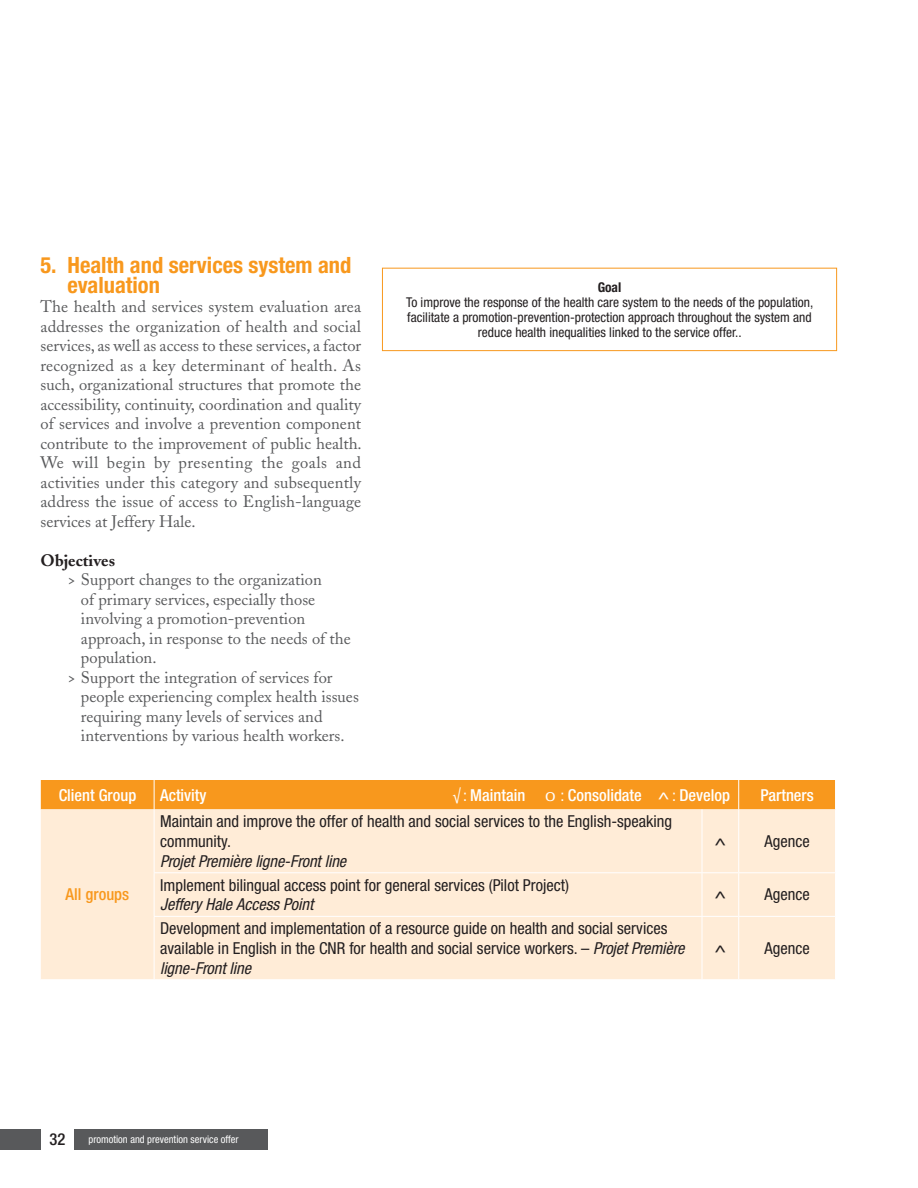
<style>
.page{position:relative;width:918px;height:1188px;background:#fff}
.page>*{position:absolute;margin:0;border:0;box-sizing:border-box;transform-origin:0 0}
.t1{font:700 condensed 22.5px/19.5px "Helvetica Neue LT Std";color:#f8981d}
.t2{font:16.5px/19.5px "Adobe Caslon";color:#58595b;text-align:justify}
.t3{font:condensed 16.5px/19.8px "Helvetica Neue LT Std";color:#231f20}
.t4{font:500 condensed 16.5px "Helvetica Neue LT Std";color:#fff}
.t5{font:italic condensed 16.5px "Helvetica Neue LT Std";letter-spacing:-.005em;color:#231f20}
.t6{font:700 16.5px "Adobe Caslon";color:#231f20}
.t7{font:500 condensed 16.5px "Helvetica Neue LT Std";color:#f8981d}
.t8{font:500 condensed 16.5px "Helvetica Neue LT Std";color:#231f20;scale:1.25 1}
.t9{font:500 condensed 16.5px "Helvetica Neue LT Std";color:#231f20}
.t10{font:condensed 13.5px/15px "Helvetica Neue LT Std";color:#231f20;text-align:center}
.t11{font:700 condensed 13.5px "Helvetica Neue LT Std";color:#231f20}
.t12{font:condensed 10.5px "Helvetica Neue LT Std";color:#fff}
.s1{font-weight:400}
.s2{font-weight:300}
.s3{font-style:italic}
</style>
<div class="page">
<div style="left:75px;top:1129px;width:193px;height:20px;background:#58595b"></div>
<div style="left:0;top:1129px;width:40px;height:20px;background:#58595b"></div>
<div style="left:41px;top:809px;width:794px;height:170px;background:#ffecd7"></div>
<div style="left:41px;top:780px;width:794px;height:29px;background:#f8981d"></div>
<hr style="left:154px;top:809px;width:1px;height:63px;background:#fff">
<hr style="left:702px;top:809px;width:1px;height:63px;background:#fff">
<hr style="left:738px;top:809px;width:1px;height:63px;background:#fff">
<hr style="left:154px;top:873px;width:1px;height:43px;background:#fff">
<hr style="left:702px;top:873px;width:1px;height:43px;background:#fff">
<hr style="left:738px;top:873px;width:1px;height:43px;background:#fff">
<hr style="left:154px;top:917px;width:1px;height:62px;background:#fff">
<hr style="left:702px;top:917px;width:1px;height:62px;background:#fff">
<hr style="left:738px;top:917px;width:1px;height:62px;background:#fff">
<hr style="left:154px;top:872px;width:548px;height:1px;background:#fff">
<hr style="left:702px;top:872px;width:37px;height:1px;background:#fff">
<hr style="left:739px;top:872px;width:97px;height:1px;background:#fff">
<hr style="left:154px;top:916px;width:548px;height:1px;background:#fff">
<hr style="left:702px;top:916px;width:37px;height:1px;background:#fff">
<hr style="left:739px;top:916px;width:97px;height:1px;background:#fff">
<div style="left:382px;top:268px;width:455px;height:83px;border:1px solid #f8981d"></div>
<h1 class="t1" style="left:68px;top:255px;width:285px;text-indent:-27px">5. Health and services system and evaluation</h1>
<p class="t2" style="left:40px;top:297px;width:323px">The health and services system evaluation area addresses the organization of health and social services, as well as access to these services, a factor recognized as a key determinant of health. As such, organizational structures that promote the accessibility, continuity, coordination and quality of services and involve a prevention component contribute to the improvement of public health.<br>We will begin by presenting the goals and activities under this category and subsequently address the issue of access to English-language services at Jeffery Hale.</p>
<p class="t6" style="left:40px;top:550px;width:76px">Objectives</p>
<p class="t2" style="left:67px;top:570px;width:256px">&gt; Support changes to the organization</p>
<p class="t2" style="left:81px;top:589px;width:236px">of primary services, especially those</p>
<p class="t2" style="left:81px;top:609px;width:226px">involving a promotion-prevention</p>
<p class="t2" style="left:81px;top:628px;width:271px">approach, in response to the needs of the</p>
<p class="t2" style="left:81px;top:648px;width:77px">population.</p>
<p class="t2" style="left:67px;top:667px;width:267px">&gt; Support the integration of services for</p>
<p class="t2" style="left:81px;top:687px;width:279px">people experiencing complex health issues</p>
<p class="t2" style="left:81px;top:706px;width:243px">requiring many levels of services and</p>
<p class="t2" style="left:81px;top:726px;width:265px">interventions by various health workers.</p>
<p class="t11" style="left:598px;top:279px;width:25px">Goal</p>
<p class="t10" style="left:406px;top:294px;width:409px">To improve the response of the health care system to the needs of the population, facilitate a promotion-prevention-protection approach throughout the system and reduce health inequalities linked to the service offer..</p>
<p class="t4" style="left:59px;top:785px;width:79px">Client Group</p>
<p class="t4" style="left:160px;top:785px;width:48px">Activity</p>
<p class="t4" style="left:452px;top:785px;width:279px"><span class="s1">√:</span> Maintain <span class="s2">o</span> <span class="s1">:</span> Consolidate ^<span class="s1">:</span> Develop</p>
<p class="t4" style="left:760px;top:785px;width:55px">Partners</p>
<p class="t7" style="left:66px;top:885px;width:65px">All groups</p>
<p class="t3" style="left:160px;top:811px;width:514px">Maintain and improve the offer of health and social services to the English-speaking community.</p>
<p class="t5" style="left:160px;top:851px;width:188px">Projet Première ligne-Front line</p>
<p class="t3" style="left:160px;top:875px;width:410px">Implement bilingual access point for general services (Pilot Project)</p>
<p class="t5" style="left:160px;top:895px;width:155px">Jeffery Hale Access Point</p>
<p class="t3" style="left:160px;top:918px;width:526px">Development and implementation of a resource guide on health and social services available in English in the CNR for health and social service workers. – <span class="s3">Projet Première ligne-Front line</span></p>
<p class="t8" style="left:714px;top:834px;width:11px">^</p>
<p class="t3" style="left:765px;top:831px;width:47px">Agence</p>
<p class="t8" style="left:714px;top:888px;width:11px">^</p>
<p class="t3" style="left:765px;top:885px;width:47px">Agence</p>
<p class="t8" style="left:714px;top:941px;width:11px">^</p>
<p class="t3" style="left:765px;top:938px;width:47px">Agence</p>
<p class="t9" style="left:49px;top:1129px;width:17px">32</p>
<p class="t12" style="left:89px;top:1133px;width:152px">promotion and prevention service offer</p>
</div>
